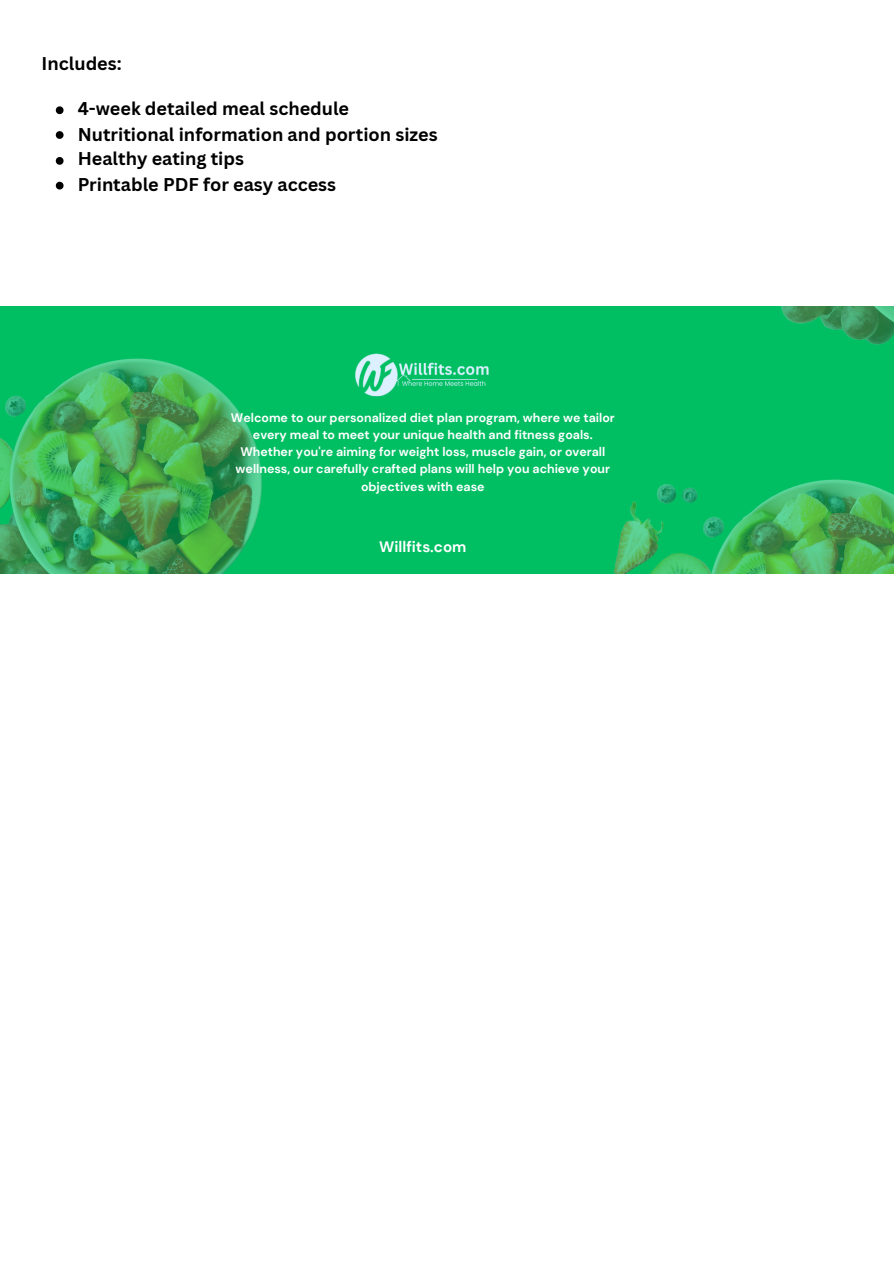
<style>
.page{position:relative;width:894px;height:1263px;background:#fff}
.page>*{position:absolute;margin:0;border:0;box-sizing:border-box;transform-origin:0 0}
.t1{font:700 18px "Canva Sans";color:#000}
.t2{font:700 15.15px "DM Sans";color:#fff}
.t3{font:700 12.45px/17.2px "DM Sans";color:#fff;text-align:center}
</style>
<div class="page">
<svg style="left:56px;top:106px;width:7px;height:8px"></svg>
<svg style="left:56px;top:131px;width:7px;height:8px"></svg>
<svg style="left:56px;top:157px;width:7px;height:8px"></svg>
<svg style="left:56px;top:182px;width:7px;height:7px"></svg>
<div style="left:0;top:306px;width:893px;height:268px;background:#00bf63"></div>
<img style="left:0;top:358px;width:262px;height:216px">
<img style="left:614px;top:479px;width:279px;height:95px">
<img style="left:781px;top:306px;width:112px;height:39px">
<img style="left:355px;top:353px;width:134px;height:44px">
<p class="t1" style="left:42px;top:51px;width:82px">Includes:</p>
<p class="t1" style="left:78px;top:96px;width:273px">4-week detailed meal schedule</p>
<p class="t1" style="left:78px;top:121px;width:361px">Nutritional information and portion sizes</p>
<p class="t1" style="left:78px;top:146px;width:168px">Healthy eating tips</p>
<p class="t1" style="left:78px;top:172px;width:260px">Printable PDF for easy access</p>
<p class="t3" style="left:231px;top:409px;width:385px">Welcome to our personalized diet plan program, where we tailor every meal to meet your unique health and fitness goals.<br>Whether you're aiming for weight loss, muscle gain, or overall wellness, our carefully crafted plans will help you achieve your objectives with ease</p>
<p class="t2" style="left:379px;top:537px;width:89px">Willfits.com</p>
</div>
